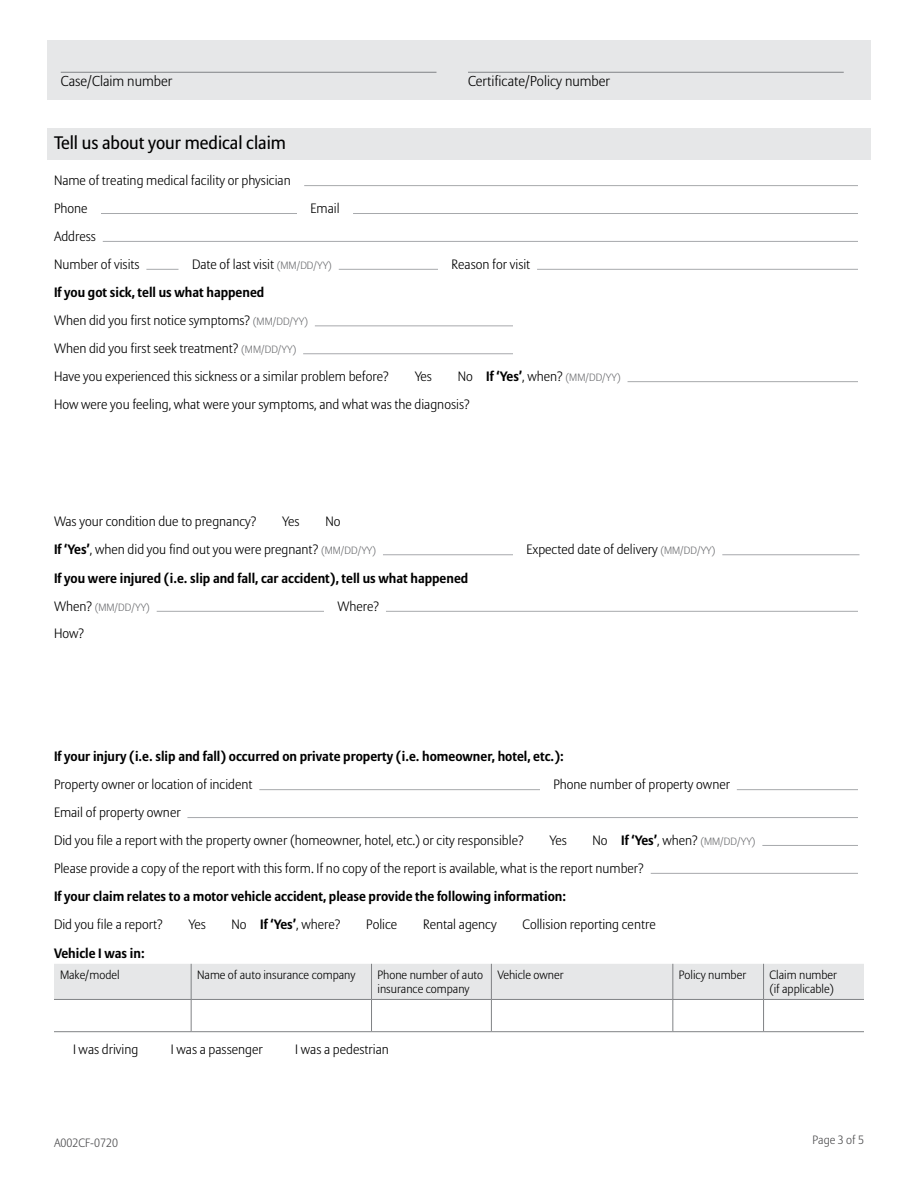
<style>
.page{position:relative;width:918px;height:1188px;background:#fff}
.page>*{position:absolute;margin:0;border:0;box-sizing:border-box;transform-origin:0 0}
.t1{font:18px "Allianz Sans";color:#000}
.t2{font:300 14.25px "Allianz Sans";color:#000}
.form_text_field{font:300 13.5px "Allianz Sans";color:#000}
.form_text_bold{font:700 13.5px "Allianz Sans";color:#000}
.t3{font:300 12px/14.4px "Allianz Sans";color:#000}
.t4{font:300 12px "Allianz Sans";color:#4d4d4f}
.form_text_field-2{font:300 10.5px "Allianz Sans";color:#6d6e71}
.s1{font-size:10.5px;color:#6d6e71}
.s2{font-size:13.5px;color:#000}
.s3{font-weight:700;font-size:13.5px;color:#000}
.s4{font-weight:700}
</style>
<div class="page">
<div style="left:47px;top:40px;width:824px;height:60px;background:#e6e7e8"></div>
<hr style="left:61px;top:72px;width:375px;height:1px;background:#808285">
<hr style="left:468px;top:72px;width:376px;height:1px;background:#808285">
<div style="left:47px;top:128px;width:824px;height:32px;background:#e6e7e8"></div>
<hr style="left:304px;top:185px;width:554px;height:1px;background:#a7a9ac">
<hr style="left:101px;top:213px;width:196px;height:1px;background:#a7a9ac">
<hr style="left:353px;top:213px;width:505px;height:1px;background:#a7a9ac">
<hr style="left:103px;top:241px;width:755px;height:1px;background:#a7a9ac">
<hr style="left:146px;top:269px;width:33px;height:1px;background:#a7a9ac">
<hr style="left:339px;top:269px;width:99px;height:1px;background:#a7a9ac">
<hr style="left:537px;top:269px;width:321px;height:1px;background:#a7a9ac">
<hr style="left:315px;top:325px;width:198px;height:1px;background:#a7a9ac">
<hr style="left:303px;top:353px;width:210px;height:1px;background:#a7a9ac">
<hr style="left:628px;top:381px;width:230px;height:1px;background:#a7a9ac">
<hr style="left:383px;top:554px;width:130px;height:1px;background:#a7a9ac">
<hr style="left:722px;top:554px;width:138px;height:1px;background:#a7a9ac">
<hr style="left:157px;top:611px;width:167px;height:1px;background:#a7a9ac">
<hr style="left:386px;top:611px;width:472px;height:1px;background:#a7a9ac">
<hr style="left:259px;top:789px;width:281px;height:1px;background:#a7a9ac">
<hr style="left:737px;top:789px;width:121px;height:1px;background:#a7a9ac">
<hr style="left:187px;top:817px;width:671px;height:1px;background:#a7a9ac">
<hr style="left:762px;top:845px;width:96px;height:1px;background:#a7a9ac">
<hr style="left:651px;top:873px;width:207px;height:1px;background:#a7a9ac">
<div style="left:54px;top:964px;width:810px;height:35px;background:#e6e7e8"></div>
<hr style="left:191px;top:964px;width:1px;height:35px;background:#808285">
<hr style="left:371px;top:964px;width:1px;height:35px;background:#808285">
<hr style="left:491px;top:964px;width:1px;height:35px;background:#808285">
<hr style="left:673px;top:964px;width:1px;height:35px;background:#808285">
<hr style="left:763px;top:964px;width:1px;height:35px;background:#808285">
<hr style="left:54px;top:999px;width:137px;height:1px;background:#808285">
<hr style="left:191px;top:999px;width:181px;height:1px;background:#808285">
<hr style="left:372px;top:999px;width:119px;height:1px;background:#808285">
<hr style="left:491px;top:999px;width:182px;height:1px;background:#808285">
<hr style="left:673px;top:999px;width:91px;height:1px;background:#808285">
<hr style="left:764px;top:999px;width:100px;height:1px;background:#808285">
<hr style="left:191px;top:1000px;width:1px;height:32px;background:#808285">
<hr style="left:371px;top:1000px;width:1px;height:32px;background:#808285">
<hr style="left:491px;top:1000px;width:1px;height:32px;background:#808285">
<hr style="left:673px;top:1000px;width:1px;height:32px;background:#808285">
<hr style="left:763px;top:1000px;width:1px;height:32px;background:#808285">
<hr style="left:54px;top:1031px;width:137px;height:1px;background:#808285">
<hr style="left:191px;top:1031px;width:181px;height:1px;background:#808285">
<hr style="left:372px;top:1031px;width:119px;height:1px;background:#808285">
<hr style="left:491px;top:1031px;width:182px;height:1px;background:#808285">
<hr style="left:673px;top:1031px;width:91px;height:1px;background:#808285">
<hr style="left:764px;top:1031px;width:100px;height:1px;background:#808285">
<p class="t2" style="left:61px;top:73px;width:113px">Case/Claim number</p>
<p class="t2" style="left:468px;top:73px;width:144px">Certificate/Policy number</p>
<h1 class="t1" style="left:54px;top:132px;width:233px">Tell us about your medical claim</h1>
<p class="form_text_field" style="left:54px;top:172px;width:238px">Name of treating medical facility or physician</p>
<p class="form_text_field" style="left:54px;top:200px;width:35px">Phone</p>
<p class="form_text_field" style="left:310px;top:200px;width:31px">Email</p>
<p class="form_text_field" style="left:54px;top:228px;width:44px">Address</p>
<p class="form_text_field" style="left:54px;top:256px;width:87px">Number of visits</p>
<p class="form_text_field" style="left:192px;top:256px;width:142px">Date of last visit <span class="s1">(MM/DD/YY)</span></p>
<p class="form_text_field" style="left:452px;top:256px;width:80px">Reason for visit</p>
<p class="form_text_bold" style="left:54px;top:284px;width:212px">If you got sick, tell us what happened</p>
<p class="form_text_field" style="left:54px;top:312px;width:256px">When did you first notice symptoms? <span class="s1">(MM/DD/YY)</span></p>
<p class="form_text_field" style="left:54px;top:340px;width:244px">When did you first seek treatment? <span class="s1">(MM/DD/YY)</span></p>
<p class="form_text_field" style="left:54px;top:368px;width:336px">Have you experienced this sickness or a similar problem before?</p>
<p class="form_text_field" style="left:415px;top:368px;width:19px">Yes</p>
<p class="form_text_field-2" style="left:458px;top:371px;width:165px"><span class="s2">No</span> <span class="s3">If ‘Yes’</span><span class="s2">, when?</span> (MM/DD/YY)</p>
<p class="form_text_field" style="left:54px;top:396px;width:417px">How were you feeling, what were your symptoms, and what was the diagnosis?</p>
<p class="form_text_field" style="left:54px;top:513px;width:204px">Was your condition due to pregnancy?</p>
<p class="form_text_field" style="left:282px;top:513px;width:19px">Yes</p>
<p class="form_text_field" style="left:325px;top:513px;width:17px">No</p>
<p class="form_text_field" style="left:54px;top:541px;width:324px"><span class="s4">If ‘Yes’</span>, when did you find out you were pregnant? <span class="s1">(MM/DD/YY)</span></p>
<p class="form_text_field" style="left:526px;top:541px;width:191px">Expected date of delivery <span class="s1">(MM/DD/YY)</span></p>
<p class="form_text_bold" style="left:54px;top:570px;width:416px">If you were injured (i.e. slip and fall, car accident), tell us what happened</p>
<p class="form_text_field-2" style="left:54px;top:601px;width:97px"><span class="s2">When?</span> (MM/DD/YY)</p>
<p class="form_text_field" style="left:338px;top:598px;width:43px">Where?</p>
<p class="form_text_field" style="left:54px;top:626px;width:32px">How?</p>
<p class="form_text_bold" style="left:54px;top:748px;width:511px">If your injury (i.e. slip and fall) occurred on private property (i.e. homeowner, hotel, etc.):</p>
<p class="form_text_field" style="left:54px;top:776px;width:200px">Property owner or location of incident</p>
<p class="form_text_field" style="left:554px;top:776px;width:178px">Phone number of property owner</p>
<p class="form_text_field" style="left:54px;top:804px;width:128px">Email of property owner</p>
<p class="form_text_field" style="left:54px;top:832px;width:471px">Did you file a report with the property owner (homeowner, hotel, etc.) or city responsible?</p>
<p class="form_text_field" style="left:550px;top:832px;width:19px">Yes</p>
<p class="form_text_field-2" style="left:593px;top:835px;width:165px"><span class="s2">No</span> <span class="s3">If ‘Yes’</span><span class="s2">, when?</span> (MM/DD/YY)</p>
<p class="form_text_field" style="left:54px;top:860px;width:591px">Please provide a copy of the report with this form. If no copy of the report is available, what is the report number?</p>
<p class="form_text_bold" style="left:54px;top:888px;width:514px">If your claim relates to a motor vehicle accident, please provide the following information:</p>
<p class="form_text_field" style="left:54px;top:916px;width:110px">Did you file a report?</p>
<p class="form_text_field" style="left:189px;top:916px;width:19px">Yes</p>
<p class="form_text_field" style="left:232px;top:916px;width:110px">No <span class="s4">If ‘Yes’</span>, where?</p>
<p class="form_text_field" style="left:366px;top:916px;width:33px">Police</p>
<p class="form_text_field" style="left:423px;top:916px;width:75px">Rental agency</p>
<p class="form_text_field" style="left:523px;top:916px;width:135px">Collision reporting centre</p>
<p class="form_text_bold" style="left:54px;top:945px;width:92px">Vehicle I was in:</p>
<p class="t3" style="left:60px;top:967px;width:61px">Make/model</p>
<p class="t3" style="left:197px;top:967px;width:160px">Name of auto insurance company</p>
<p class="t3" style="left:378px;top:967px;width:107px">Phone number of auto insurance company</p>
<p class="t3" style="left:497px;top:967px;width:68px">Vehicle owner</p>
<p class="t3" style="left:679px;top:967px;width:69px">Policy number</p>
<p class="t3" style="left:770px;top:967px;width:69px">Claim number (if applicable)</p>
<p class="form_text_field" style="left:73px;top:1041px;width:67px">I was driving</p>
<p class="form_text_field" style="left:171px;top:1041px;width:93px">I was a passenger</p>
<p class="form_text_field" style="left:295px;top:1041px;width:95px">I was a pedestrian</p>
<p class="t4" style="left:54px;top:1136px;width:66px">A002CF-0720</p>
<p class="t4" style="left:813px;top:1132px;width:53px">Page 3 of 5</p>
</div>
